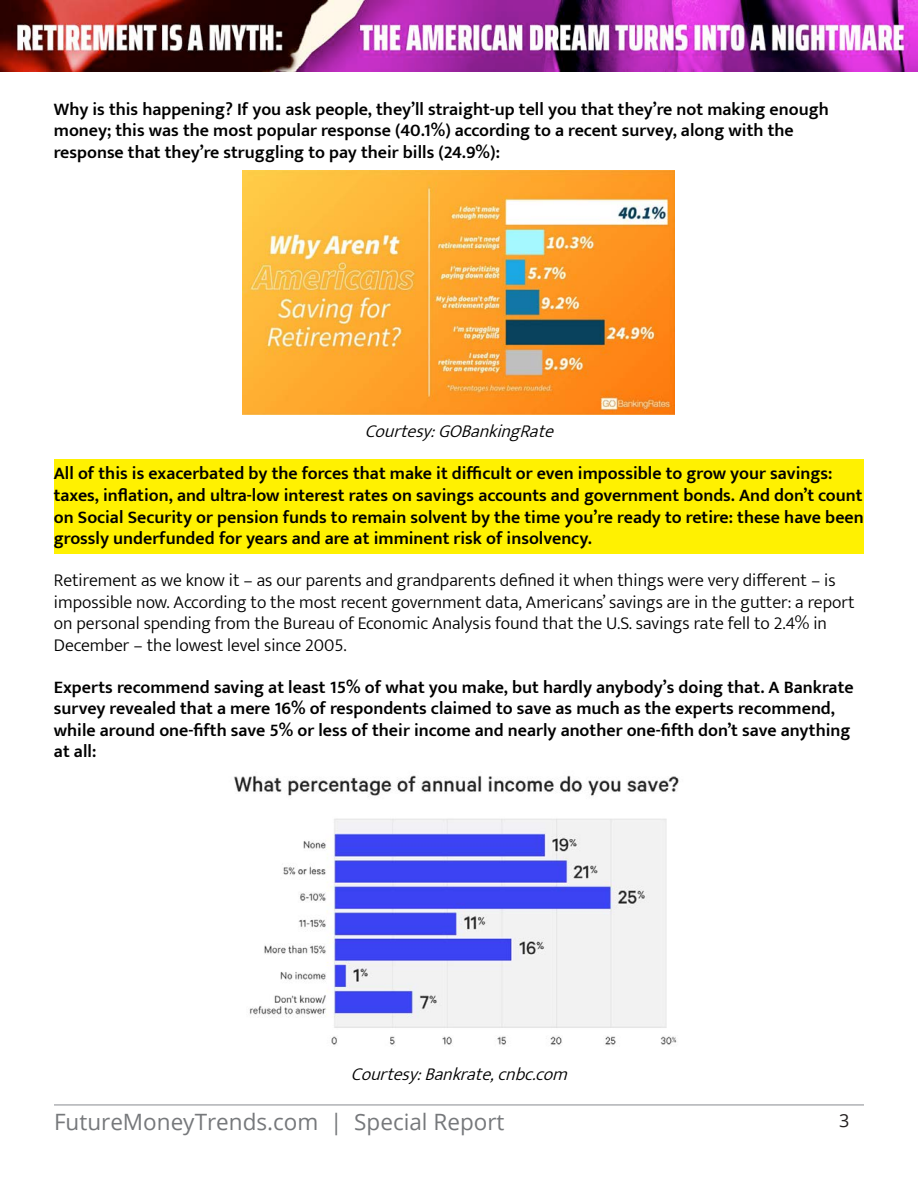
<style>
.page{position:relative;width:918px;height:1188px;background:#fff}
.page>*{position:absolute;margin:0;border:0;box-sizing:border-box;transform-origin:0 0}
.t1{font:22.5px "Open Sans";color:#76787b}
.t2{font:600 18px/21.6px "Mukta";color:#000}
.t3{font:300 18px/21.6px "Mukta";color:#000}
.t4{font:italic 300 18px "Mukta";color:#000}
.t5{font:18px "Open Sans";color:#231f20}
</style>
<div class="page">
<img style="left:0;top:0;width:918px;height:72px">
<hr style="left:54px;top:1104px;width:810px;height:2px;background:#bcbdc0">
<div style="left:54px;top:459px;width:810px;height:95px;background:#fff101"></div>
<img style="left:243px;top:171px;width:432px;height:243px">
<img style="left:234px;top:775px;width:445px;height:271px">
<p class="t2" style="left:54px;top:98px;width:776px">Why is this happening? If you ask people, they’ll straight-up tell you that they’re not making enough money; this was the most popular response (40.1%) according to a recent survey, along with the response that they’re struggling to pay their bills (24.9%):</p>
<p class="t4" style="left:365px;top:421px;width:198px">Courtesy:GOBankingRate</p>
<p class="t2" style="left:54px;top:462px;width:811px">All of this is exacerbated by the forces that make it difficult or even impossible to grow your savings: taxes, inflation, and ultra-low interest rates on savings accounts and government bonds. And don’t count on Social Security or pension funds to remain solvent by the time you’re ready to retire: these have been grossly underfunded for years and are at imminent risk of insolvency.</p>
<p class="t3" style="left:54px;top:569px;width:802px">Retirement as we know it – as our parents and grandparents defined it when things were very different – is impossible now. According to the most recent government data, Americans’ savings are in the gutter: a report on personal spending from the Bureau of Economic Analysis found that the U.S. savings rate fell to 2.4% in December – the lowest level since 2005.</p>
<p class="t2" style="left:54px;top:676px;width:801px">Experts recommend saving at least 15% of what you make, but hardly anybody’s doing that. A Bankrate survey revealed that a mere 16% of respondents claimed to save as much as the experts recommend, while around one-fifth save 5% or less of their income and nearly another one-fifth don’t save anything at all:</p>
<p class="t4" style="left:351px;top:1063px;width:225px">Courtesy:Bankrate,cnbc.com</p>
<p class="t1" style="left:54px;top:1107px;width:452px">FutureMoneyTrends.com | Special Report</p>
<p class="t5" style="left:839px;top:1108px;width:12px">3</p>
</div>
